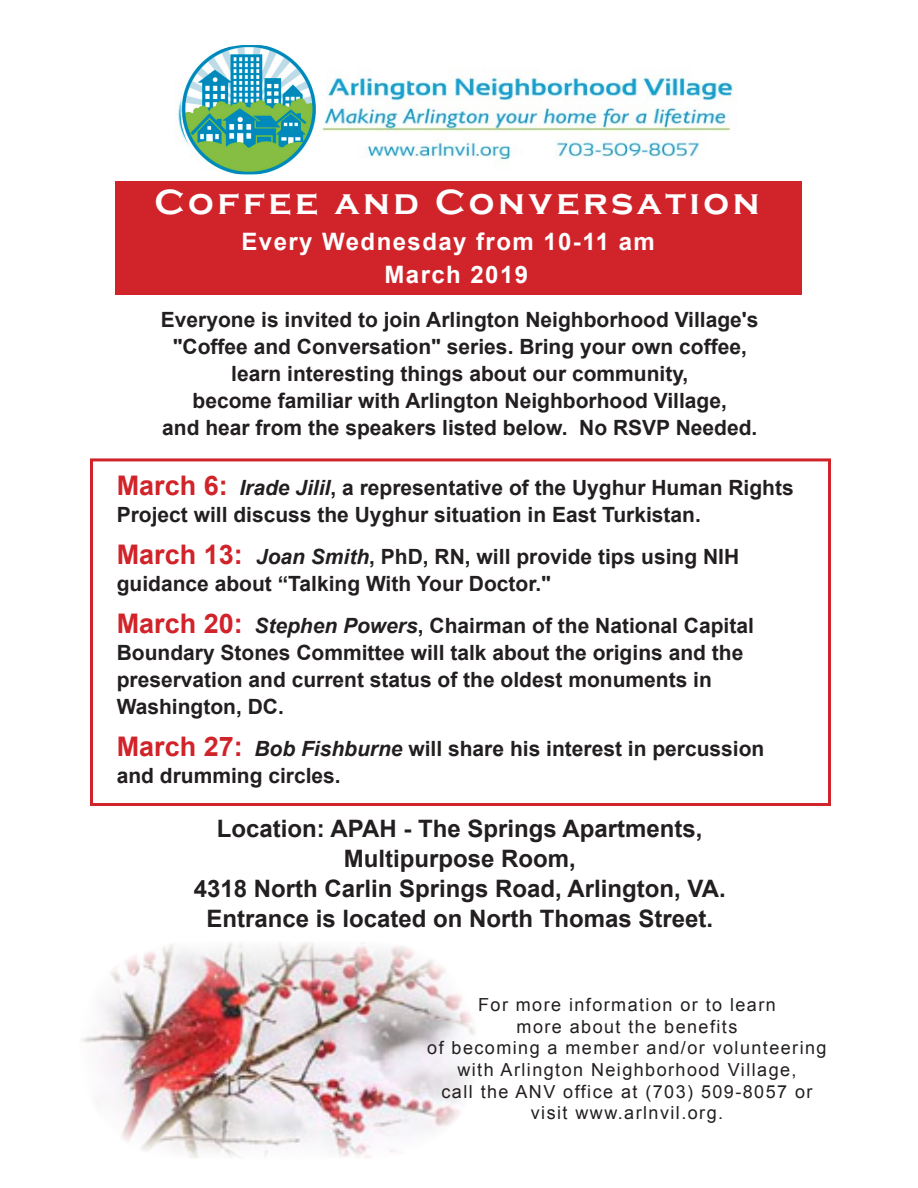
<style>
.page{position:relative;width:918px;height:1188px;background:#fff}
.page>*{position:absolute;margin:0;border:0;box-sizing:border-box;transform-origin:0 0}
.t1{font:700 36px "Copperplate Gothic";letter-spacing:.1em;color:#fff}
.t2{font:700 24px "Arial";color:#231f20}
.t3{font:700 24px "Arial";letter-spacing:.06em;color:#fff}
.t4{font:700 21px/27px "Arial";color:#231f20}
.t5{font:18px "Arial";letter-spacing:.08em;color:#231f20}
.s1{font-size:27px;color:#d1232a}
.s2{font-style:italic}
</style>
<div class="page">
<img style="left:177px;top:68px;width:558px;height:93px">
<img style="left:181px;top:45px;width:137px;height:130px">
<div style="left:116px;top:182px;width:686px;height:113px;background:#d1232a"></div>
<div style="left:90px;top:458px;width:741px;height:348px;border:3px solid #d1232a"></div>
<img style="left:82px;top:942px;width:393px;height:216px">
<p class="t1" style="left:154px;top:182px;width:607px">Coffee and Conversation</p>
<p class="t3" style="left:242px;top:225px;width:415px">Every Wednesday from 10-11 am</p>
<p class="t3" style="left:384px;top:258px;width:145px">March 2019</p>
<p class="t4" style="left:161px;top:307px;width:599px">Everyone is invited to join Arlington Neighborhood Village's</p>
<p class="t4" style="left:173px;top:334px;width:576px">"Coffee and Conversation" series. Bring your own coffee,</p>
<p class="t4" style="left:231px;top:361px;width:458px">learn interesting things about our community,</p>
<p class="t4" style="left:193px;top:388px;width:536px">become familiar with Arlington Neighborhood Village,</p>
<p class="t4" style="left:162px;top:415px;width:597px">and hear from the speakers listed below. No RSVP Needed.</p>
<p class="t4" style="left:117px;top:475px;width:679px"><span class="s1">March 6:</span> <span class="s2">Irade Jilil</span>, a representative of the Uyghur Human Rights<br>Project will discuss the Uyghur situation in East Turkistan.</p>
<p class="t4" style="left:117px;top:544px;width:624px"><span class="s1">March 13:</span> <span class="s2">Joan Smith</span>, PhD, RN, will provide tips using NIH</p>
<p class="t4" style="left:117px;top:571px;width:436px">guidance about “Talking With Your Doctor."</p>
<p class="t4" style="left:117px;top:613px;width:639px"><span class="s1">March 20:</span> <span class="s2">Stephen Powers</span>, Chairman of the National Capital<br>Boundary Stones Committee will talk about the origins and the</p>
<p class="t4" style="left:117px;top:667px;width:597px">preservation and current status of the oldest monuments in</p>
<p class="t4" style="left:117px;top:694px;width:169px">Washington, DC.</p>
<p class="t4" style="left:117px;top:736px;width:649px"><span class="s1">March 27:</span> <span class="s2">Bob Fishburne</span> will share his interest in percussion and drumming circles.</p>
<p class="t2" style="left:217px;top:813px;width:487px">Location: APAH - The Springs Apartments,</p>
<p class="t2" style="left:344px;top:843px;width:234px">Multipurpose Room,</p>
<p class="t2" style="left:194px;top:873px;width:534px">4318 North Carlin Springs Road, Arlington, VA.</p>
<p class="t2" style="left:206px;top:903px;width:508px">Entrance is located on North Thomas Street.</p>
<p class="t5" style="left:478px;top:993px;width:299px">For more information or to learn</p>
<p class="t5" style="left:517px;top:1015px;width:222px">more about the benefits</p>
<p class="t5" style="left:427px;top:1036px;width:401px">of becoming a member and/or volunteering</p>
<p class="t5" style="left:457px;top:1058px;width:341px">with Arlington Neighborhood Village,</p>
<p class="t5" style="left:441px;top:1079px;width:372px">call the ANV office at (703) 509-8057 or</p>
<p class="t5" style="left:531px;top:1101px;width:194px">visit www.arlnvil.org.</p>
</div>
